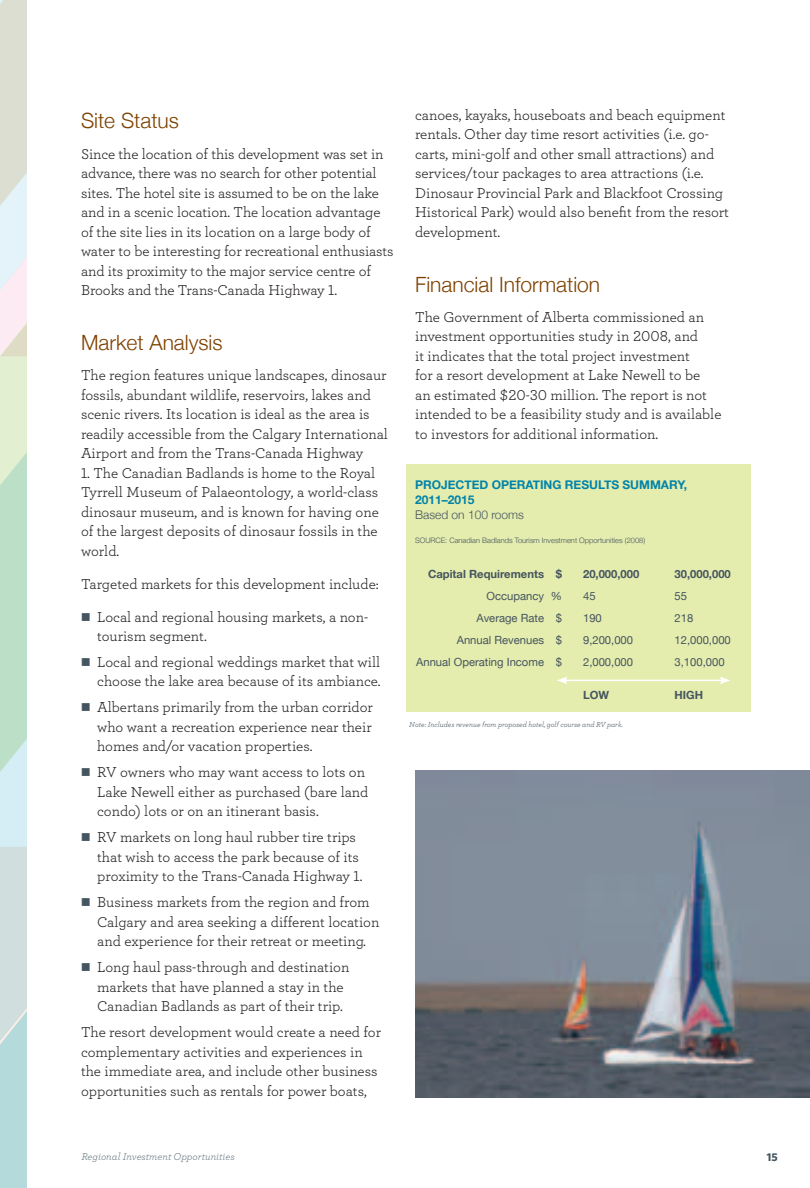
<style>
.page{position:relative;width:810px;height:1188px;background:#fff}
.page>*{position:absolute;margin:0;border:0;box-sizing:border-box;transform-origin:0 0}
.t1{font:300 21px "Helvetica Neue";color:#7e4200}
.t2{font:15px/19.5px "Archer Book LF";color:#231f20}
.t3{font:700 12px "Helvetica Neue";color:#0083a9}
.t4{font:300 12px "Helvetica Neue";color:#45555f}
.t5{font:11.25px "Helvetica Neue";color:#45555f}
.t6{font:700 11.25px "Helvetica Neue";color:#45555f}
.t7{font:700 11.25px "Whitney";color:#45555f}
.t8{font:italic 10.5px "Archer";color:#6b7a83}
.t9{font:300 7.5px "Helvetica Neue";color:#45555f}
.t10{font:italic 7.5px "Archer";color:#45555f}
</style>
<div class="page">
<svg style="left:1px;top:0;width:26px;height:847px;background:#d4e5d8"></svg>
<svg style="left:1px;top:847px;width:20px;height:341px;background:#c3dcdc"></svg>
<svg style="left:0;top:0;width:1px;height:1188px"></svg>
<div style="left:406px;top:465px;width:345px;height:247px;background:#e4ecae"></div>
<hr style="left:565px;top:680px;width:157px;height:1px;background:#fff">
<svg style="left:557px;top:677px;width:10px;height:7px"></svg>
<svg style="left:720px;top:677px;width:10px;height:7px"></svg>
<img style="left:415px;top:770px;width:395px;height:327px">
<h1 class="t1" style="left:81px;top:108px;width:100px">Site Status</h1>
<p class="t2" style="left:81px;top:143px;width:314px">Since the location of this development was set in advance, there was no search for other potential sites. The hotel site is assumed to be on the lake and in a scenic location. The location advantage of the site lies in its location on a large body of water to be interesting for recreational enthusiasts and its proximity to the major service centre of Brooks and the Trans-Canada Highway 1.</p>
<h1 class="t1" style="left:81px;top:329px;width:143px">Market Analysis</h1>
<p class="t2" style="left:81px;top:365px;width:308px">The region features unique landscapes, dinosaur fossils, abundant wildlife, reservoirs, lakes and scenic rivers. Its location is ideal as the area is readily accessible from the Calgary International Airport and from the Trans-Canada Highway</p>
<p class="t2" style="left:81px;top:462px;width:299px">1. The Canadian Badlands is home to the Royal Tyrrell Museum of Palaeontology, a world-class dinosaur museum, and is known for having one of the largest deposits of dinosaur fossils in the world.</p>
<p class="t2" style="left:81px;top:567px;width:299px;line-height:33px;text-align:center">Targeted markets for this development include:<br>Local and regional housing markets, a non-</p>
<p class="t2" style="left:97px;top:623px;width:285px;line-height:26px">tourism segment.<br>Local and regional weddings market that will</p>
<p class="t2" style="left:97px;top:668px;width:285px;line-height:26px">choose the lake area because of its ambiance.<br>Albertans primarily from the urban corridor</p>
<p class="t2" style="left:97px;top:717px;width:276px">who want a recreation experience near their homes and/or vacation properties.</p>
<p class="t2" style="left:97px;top:762px;width:273px">RV owners who may want access to lots on<br>Lake Newell either as purchased (bare land condo) lots or on an itinerant basis.</p>
<p class="t2" style="left:97px;top:827px;width:267px">RV markets on long haul rubber tire trips that wish to access the park because of its proximity to the Trans-Canada Highway 1.</p>
<p class="t2" style="left:97px;top:892px;width:284px">Business markets from the region and from<br>Calgary and area seeking a different location and experience for their retreat or meeting.</p>
<p class="t2" style="left:97px;top:957px;width:254px">Long haul pass-through and destination markets that have planned a stay in the<br>Canadian Badlands as part of their trip.</p>
<p class="t2" style="left:81px;top:1022px;width:302px">The resort development would create a need for complementary activities and experiences in the immediate area, and include other business opportunities such as rentals for power boats,</p>
<p class="t2" style="left:415px;top:105px;width:315px">canoes, kayaks, houseboats and beach equipment rentals. Other day time resort activities (i.e. go&shy;carts, mini-golf and other small attractions) and services/tour packages to area attractions (i.e.<br>Dinosaur Provincial Park and Blackfoot Crossing Historical Park) would also benefit from the resort development.</p>
<h1 class="t1" style="left:415px;top:271px;width:187px">Financial Information</h1>
<p class="t2" style="left:415px;top:307px;width:308px">The Government of Alberta commissioned an investment opportunities study in 2008, and<br>it indicates that the total project investment<br>for a resort development at Lake Newell to be<br>an estimated $20-30 million. The report is not intended to be a feasibility study and is available to investors for additional information.</p>
<p class="t3" style="left:415px;top:478px;width:126px">PROJECTED OPERATING</p>
<p class="t3" style="left:565px;top:478px;width:124px">R ESULTS SUMMARY,</p>
<p class="t3" style="left:415px;top:493px;width:61px">2011–2015</p>
<p class="t4" style="left:415px;top:508px;width:110px">Based on 100 rooms</p>
<p class="t9" style="left:415px;top:536px;width:11px">Source</p>
<p class="t9" style="left:445px;top:536px;width:201px">: Canadian Badlands Tourism Investment Opportunities (2008)</p>
<p class="t6" style="left:406px;top:567px;width:16px">C</p>
<p class="t6" style="left:436px;top:567px;width:127px">APITAL REQUIREMENTS $</p>
<p class="t6" style="left:583px;top:567px;width:58px">20,000,000</p>
<p class="t6" style="left:675px;top:567px;width:58px">30,000,000</p>
<p class="t5" style="left:487px;top:589px;width:77px">Occupancy %</p>
<p class="t5" style="left:583px;top:589px;width:14px">45</p>
<p class="t5" style="left:675px;top:589px;width:14px">55</p>
<p class="t5" style="left:477px;top:611px;width:87px">Average Rate $</p>
<p class="t5" style="left:583px;top:611px;width:20px">190</p>
<p class="t5" style="left:675px;top:611px;width:20px">218</p>
<p class="t5" style="left:457px;top:633px;width:107px">Annual Revenues $</p>
<p class="t5" style="left:583px;top:633px;width:52px">9,200,000</p>
<p class="t5" style="left:675px;top:633px;width:58px">12,000,000</p>
<p class="t5" style="left:416px;top:655px;width:147px">Annual Operating Income $</p>
<p class="t5" style="left:583px;top:655px;width:52px">2,000,000</p>
<p class="t5" style="left:675px;top:655px;width:52px">3,100,000</p>
<p class="t6" style="left:583px;top:688px;width:28px">LOW</p>
<p class="t6" style="left:675px;top:688px;width:30px">HIGH</p>
<p class="t10" style="left:409px;top:719px;width:215px">Note: Includes revenue from proposed hotel, golf course and RV park.</p>
<p class="t8" style="left:81px;top:1149px;width:155px">Regional Investment Opportunities</p>
<p class="t7" style="left:767px;top:1150px;width:12px">15</p>
</div>
